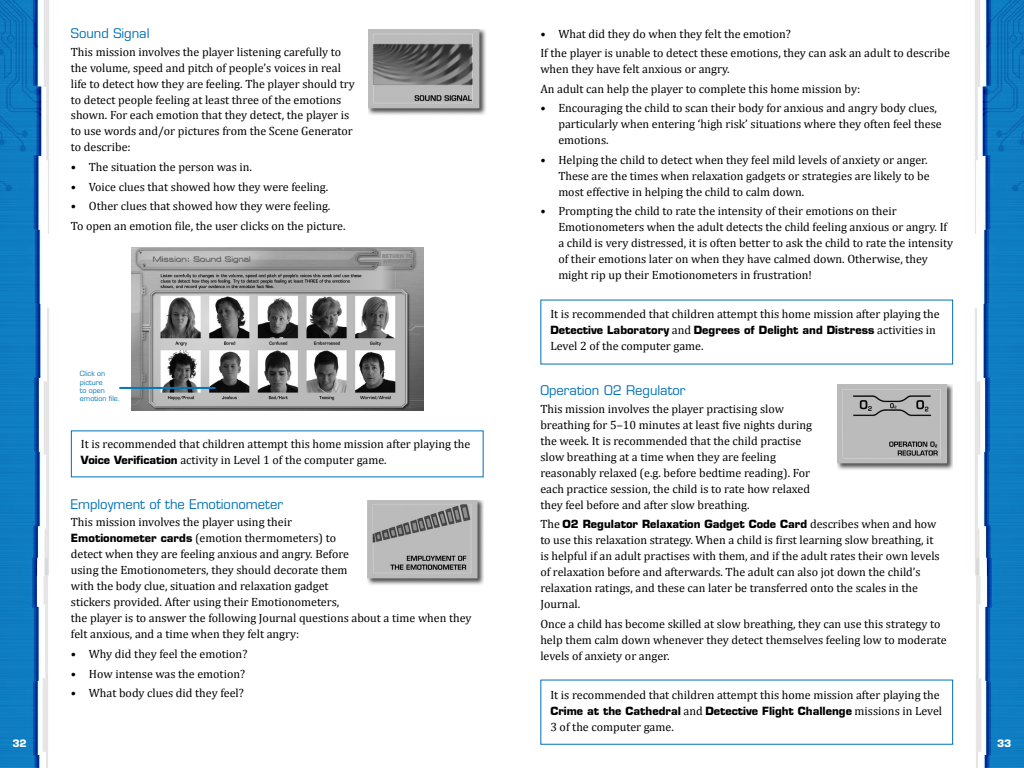
<style>
.page{position:relative;width:1024px;height:768px;background:#fff}
.page>*{position:absolute;margin:0;border:0;box-sizing:border-box;transform-origin:0 0}
.t1{font:13px "Eurostile LT Std";color:#0071b9}
.t2{font:12px/16px "Cambria";color:#000}
.t3{font:700 11px "Eurostile LT Std";color:#000}
.t4{font:700 10px "Eurostile LT Std";color:#fff}
.t5{font:7px/8.4px "Eurostile LT Std";color:#0079c1}
.s1{font-family:"Eurostile LT Std";font-weight:700;font-size:11px}
.s2{font-family:"Cambria";font-weight:400;font-size:12px}
</style>
<div class="page">
<img style="left:0;top:0;width:1024px;height:768px">
<img style="left:131px;top:247px;width:292px;height:164px">
<hr style="left:119px;top:387px;width:96px;height:2px;background:#0079c1">
<img style="left:369px;top:29px;width:119px;height:92px">
<img style="left:368px;top:500px;width:116px;height:91px">
<img style="left:837px;top:385px;width:116px;height:91px">
<p class="t1" style="left:71px;top:26px;width:80px">Sound Signal</p>
<p class="t2" style="left:71px;top:43px;width:285px">This mission involves the player listening carefully to the volume, speed and pitch of people’s voices in real life to detect how they are feeling. The player should try to detect people feeling at least three of the emotions shown. For each emotion that they detect, the player is to use words and/or pictures from the Scene Generator to describe:</p>
<p class="t2" style="left:71px;top:159px;width:183px">• The situation the person was in.</p>
<p class="t2" style="left:71px;top:178px;width:259px">• Voice clues that showed how they were feeling.</p>
<p class="t2" style="left:71px;top:196px;width:276px;line-height:19.5px">• Other clues that showed how they were feeling.<br>To open an emotion file, the user clicks on the picture.</p>
<p class="t5" style="left:80px;top:369px;width:40px">Click on picture<br>to open emotion file.</p>
<p class="t2" style="left:81px;top:436px;width:391px">It is recommended that children attempt this home mission after playing the<br><span class="s1">Voice Verification</span> activity in Level 1 of the computer game.</p>
<p class="t1" style="left:71px;top:496px;width:214px">Employment of the Emotionometer</p>
<p class="t2" style="left:71px;top:514px;width:402px">This mission involves the player using their<br><span class="s1">Emotionometer cards</span> (emotion thermometers) to<br>detect when they are feeling anxious and angry. Before<br>using the Emotionometers, they should decorate them<br>with the body clue, situation and relaxation gadget<br>stickers provided. After using their Emotionometers,<br>the player is to answer the following Journal questions about a time when they felt anxious, and a time when they felt angry:</p>
<p class="t2" style="left:71px;top:646px;width:178px">• Why did they feel the emotion?</p>
<p class="t2" style="left:71px;top:665px;width:176px">• How intense was the emotion?</p>
<p class="t2" style="left:71px;top:685px;width:175px">• What body clues did they feel?</p>
<p class="t2" style="left:540px;top:24px;width:411px;line-height:19.5px">• What did they do when they felt the emotion?<br>If the player is unable to detect these emotions, they can ask an adult to describe</p>
<p class="t2" style="left:540px;top:59px;width:321px;line-height:19.5px">when they have felt anxious or angry.<br>An adult can help the player to complete this home mission by:</p>
<p class="t2" style="left:558px;top:100px;width:385px;text-indent:-18px">• Encouraging the child to scan their body for anxious and angry body clues, particularly when entering ‘high risk’ situations where they often feel these emotions.</p>
<p class="t2" style="left:558px;top:152px;width:373px;text-indent:-18px">• Helping the child to detect when they feel mild levels of anxiety or anger.<br>These are the times when relaxation gadgets or strategies are likely to be most effective in helping the child to calm down.</p>
<p class="t2" style="left:558px;top:203px;width:396px;text-indent:-18px">• Prompting the child to rate the intensity of their emotions on their Emotionometers when the adult detects the child feeling anxious or angry. If a child is very distressed, it is often better to ask the child to rate the intensity of their emotions later on when they have calmed down. Otherwise, they might rip up their Emotionometers in frustration!</p>
<p class="t2" style="left:550px;top:306px;width:391px">It is recommended that children attempt this home mission after playing the</p>
<p class="t3" style="left:550px;top:324px;width:387px">Detective Laboratory <span class="s2">and</span> Degrees of Delight and Distress <span class="s2">activities in</span></p>
<p class="t2" style="left:550px;top:338px;width:155px">Level 2 of the computer game.</p>
<p class="t1" style="left:540px;top:383px;width:147px">Operation O2 Regulator</p>
<p class="t2" style="left:540px;top:401px;width:273px">This mission involves the player practising slow breathing for 5–10 minutes at least five nights during the week. It is recommended that the child practise slow breathing at a time when they are feeling reasonably relaxed (e.g. before bedtime reading). For each practice session, the child is to rate how relaxed they feel before and after slow breathing.</p>
<p class="t3" style="left:540px;top:517px;width:398px"><span class="s2">The</span> O2 Regulator Relaxation Gadget Code Card <span class="s2">describes when and how</span></p>
<p class="t2" style="left:540px;top:532px;width:401px">to use this relaxation strategy. When a child is first learning slow breathing, it is helpful if an adult practises with them, and if the adult rates their own levels of relaxation before and afterwards. The adult can also jot down the child’s relaxation ratings, and these can later be transferred onto the scales in the Journal.</p>
<p class="t2" style="left:540px;top:616px;width:408px">Once a child has become skilled at slow breathing, they can use this strategy to help them calm down whenever they detect themselves feeling low to moderate levels of anxiety or anger.</p>
<p class="t2" style="left:550px;top:687px;width:391px">It is recommended that children attempt this home mission after playing the</p>
<p class="t3" style="left:550px;top:704px;width:393px">Crime at the Cathedral <span class="s2">and</span> Detective Flight Challenge <span class="s2">missions in Level</span></p>
<p class="t2" style="left:550px;top:719px;width:125px">3 of the computer game.</p>
<p class="t4" style="left:12px;top:737px;width:16px">32</p>
<p class="t4" style="left:997px;top:737px;width:16px">33</p>
</div>
